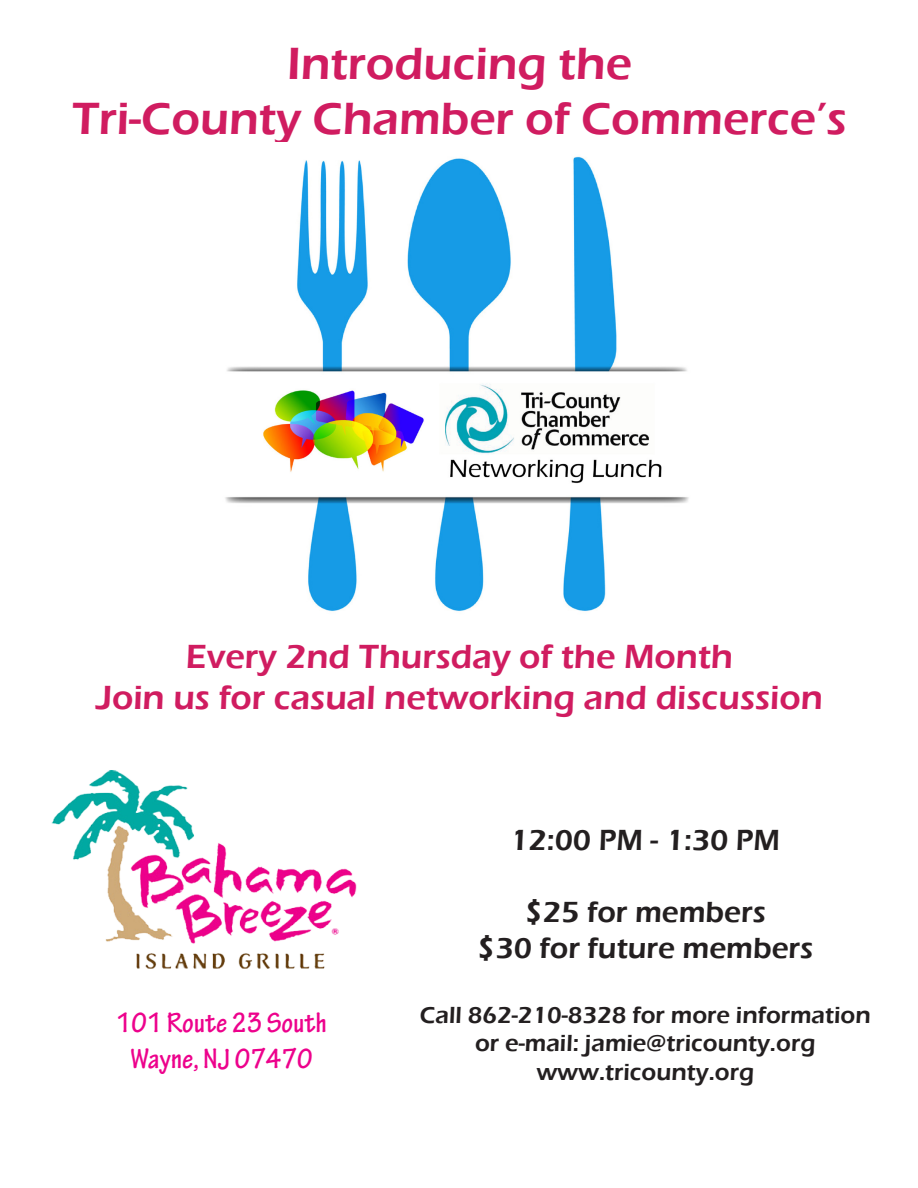
<style>
.page{position:relative;width:918px;height:1188px;background:#fff}
.page>*{position:absolute;margin:0;border:0;box-sizing:border-box;transform-origin:0 0}
.t1{font:600 46.5px "Eras ITC";color:#d01c60}
.t2{font:600 34.5px "Eras ITC";color:#d01c60}
.t3{font:600 30px "Eras ITC";color:#231f20}
.t4{font:700 condensed 30px "Tekton Pro";color:#ed028c}
.t5{font:600 24px/28.8px "Eras ITC";color:#231f20;text-align:center}
</style>
<div class="page">
<img style="left:51px;top:770px;width:306px;height:199px">
<img style="left:225px;top:156px;width:464px;height:455px">
<p class="t1" style="left:287px;top:37px;width:346px">Introducing the</p>
<p class="t1" style="left:72px;top:93px;width:777px">Tri-County Chamber of Commerce’s</p>
<p class="t2" style="left:186px;top:637px;width:549px">Every 2nd Thursday of the Month</p>
<p class="t2" style="left:96px;top:678px;width:728px">Join us for casual networking and discussion</p>
<p class="t3" style="left:510px;top:823px;width:271px">12:00 PM - 1:30 PM</p>
<p class="t4" style="left:116px;top:1005px;width:213px">101 Route 23 South</p>
<p class="t4" style="left:130px;top:1041px;width:184px">Wayne, NJ 07470</p>
<p class="t3" style="left:525px;top:895px;width:243px">$25 for members</p>
<p class="t3" style="left:477px;top:931px;width:338px">$30 for future members</p>
<p class="t5" style="left:420px;top:1000px;width:452px">Call 862-210-8328 for more information or e-mail: jamie@tricounty.org</p>
<p class="t5" style="left:536px;top:1058px;width:219px">www.tricounty.org</p>
</div>
